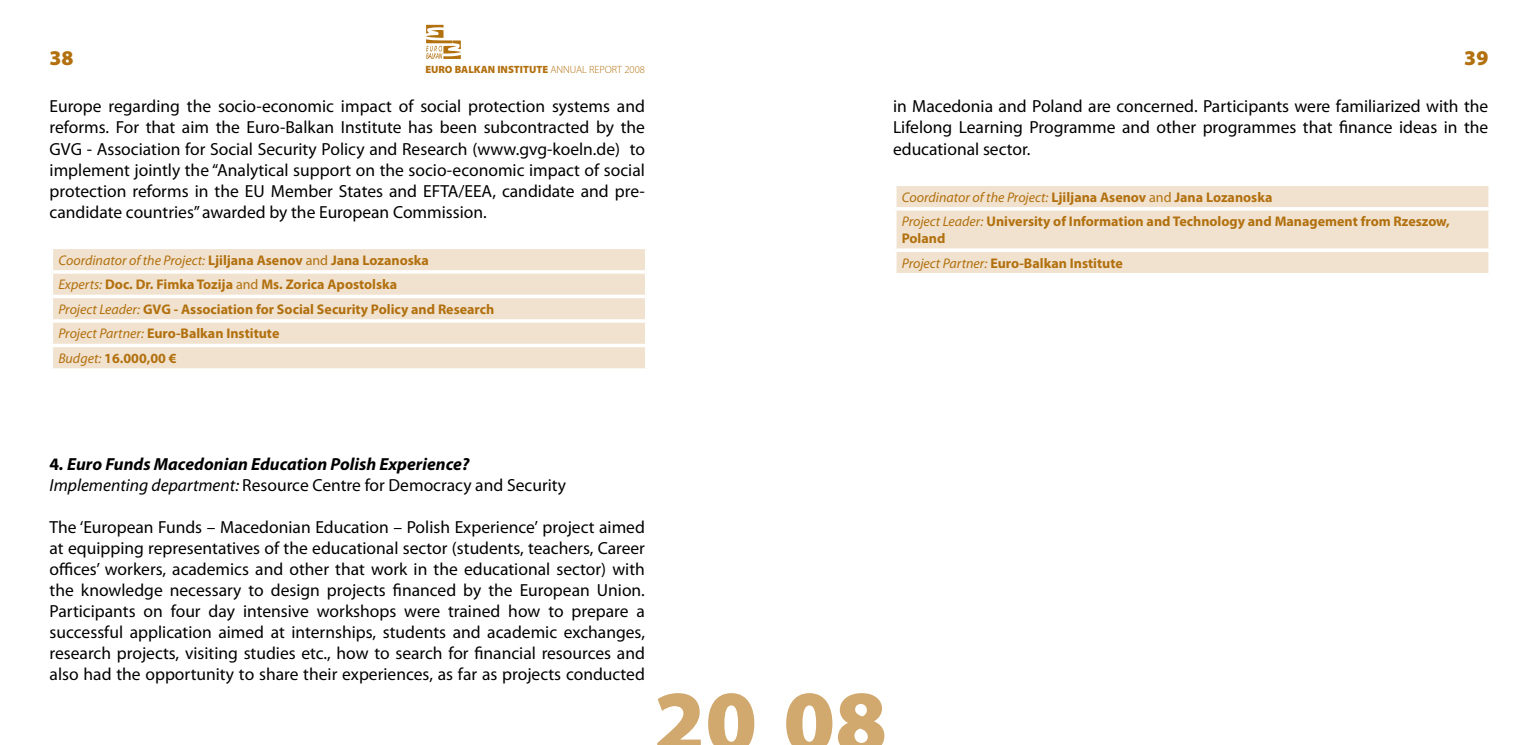
<style>
.page{position:relative;width:1538px;height:745px;background:#fff}
.page>*{position:absolute;margin:0;border:0;box-sizing:border-box;transform-origin:0 0}
.t1{font:900 21px "Myriad Pro";color:#b2700e}
.t2{font:17.5px/21px "Myriad Pro";color:#000;text-align:justify}
.t3{font:italic 700 17.5px/21px "Myriad Pro";color:#000}
.t4{font:700 14px/24.5px "Myriad Pro";color:#b2700e}
.t5{font:900 10.5px "Myriad Pro";color:#b2700e}
.s1{font-weight:400;font-style:italic}
.s2{font-weight:400}
.s3{font-weight:300}
.s4{font-style:normal}
.s5{font-weight:400;font-style:normal}
</style>
<div class="page">
<svg style="left:426px;top:25px;width:35px;height:34px"></svg>
<svg style="left:657px;top:693px;width:97px;height:51px"></svg>
<svg style="left:786px;top:693px;width:98px;height:51px"></svg>
<div style="left:53px;top:249px;width:592px;height:119px;background:#f0e2cf"></div>
<hr style="left:50px;top:270px;width:598px;height:3px;background:#fff">
<svg style="left:52px;top:294px;width:594px;height:4px"></svg>
<hr style="left:50px;top:319px;width:598px;height:3px;background:#fff">
<svg style="left:53px;top:343px;width:592px;height:4px"></svg>
<div style="left:896px;top:186px;width:592px;height:87px;background:#f0e2cf"></div>
<svg style="left:1488px;top:186px;width:1px;height:21px"></svg>
<hr style="left:893px;top:207px;width:599px;height:3px;background:#fff">
<svg style="left:1488px;top:210px;width:2px;height:38px"></svg>
<svg style="left:895px;top:248px;width:595px;height:4px"></svg>
<svg style="left:1488px;top:252px;width:1px;height:21px"></svg>
<p class="t1" style="left:50px;top:44px;width:26px">38</p>
<p class="t1" style="left:1464px;top:44px;width:26px">39</p>
<p class="t2" style="left:50px;top:96px;width:597px">Europe regarding the socio-economic impact of social protection systems and reforms. For that aim the Euro-Balkan Institute has been subcontracted by the GVG - Association for Social Security Policy and Research (www.gvg-koeln.de) to implement jointly the “Analytical support on the socio-economic impact of social protection reforms in the EU Member States and EFTA/EEA, candidate and pre&shy;candidate countries” awarded by the European Commission.</p>
<p class="t4" style="left:58px;top:247px;width:437px"><span class="s1">Coordinator of the Project:</span> Ljiljana Asenov <span class="s2">and</span> Jana Lozanoska<br><span class="s1">Experts:</span> Doc. Dr. Fimka Tozija <span class="s2">and</span> Ms. Zorica Apostolska<br><span class="s1">Project Leader:</span> GVG - Association for Social Security Policy and Research <span class="s1">Project Partner:</span> Euro-Balkan Institute<br><span class="s1">Budget:</span> 16.000,00 €</p>
<p class="t5" style="left:425px;top:63px;width:221px">EURO BALKAN INSTITUTE <span class="s3">ANNUAL REPORT 2008</span></p>
<p class="t2" style="left:893px;top:96px;width:597px">in Macedonia and Poland are concerned. Participants were familiarized with the Lifelong Learning Programme and other programmes that finance ideas in the educational sector.</p>
<p class="t4" style="left:902px;top:184px;width:550px"><span class="s1">Coordinator of the Project:</span> Ljiljana Asenov <span class="s2">and</span> Jana Lozanoska<br><span class="s1">Project Leader:</span> University of Information and Technology and Management from Rzeszow,</p>
<p class="t4" style="left:902px;top:225px;width:223px">Poland<br><span class="s1">Project Partner:</span> Euro-Balkan Institute</p>
<p class="t3" style="left:50px;top:452px;width:518px"><span class="s4">4</span>. Euro Funds Macedonian Education Polish Experience?<br><span class="s2">Implementing department:</span> <span class="s5">Resource Centre for Democracy and Security</span></p>
<p class="t2" style="left:50px;top:516px;width:597px">The ‘European Funds – Macedonian Education – Polish Experience’ project aimed at equipping representatives of the educational sector (students, teachers, Career offices’ workers, academics and other that work in the educational sector) with the knowledge necessary to design projects financed by the European Union.<br>Participants on four day intensive workshops were trained how to prepare a successful application aimed at internships, students and academic exchanges, research projects, visiting studies etc., how to search for financial resources and also had the opportunity to share their experiences, as far as projects conducted</p>
</div>
